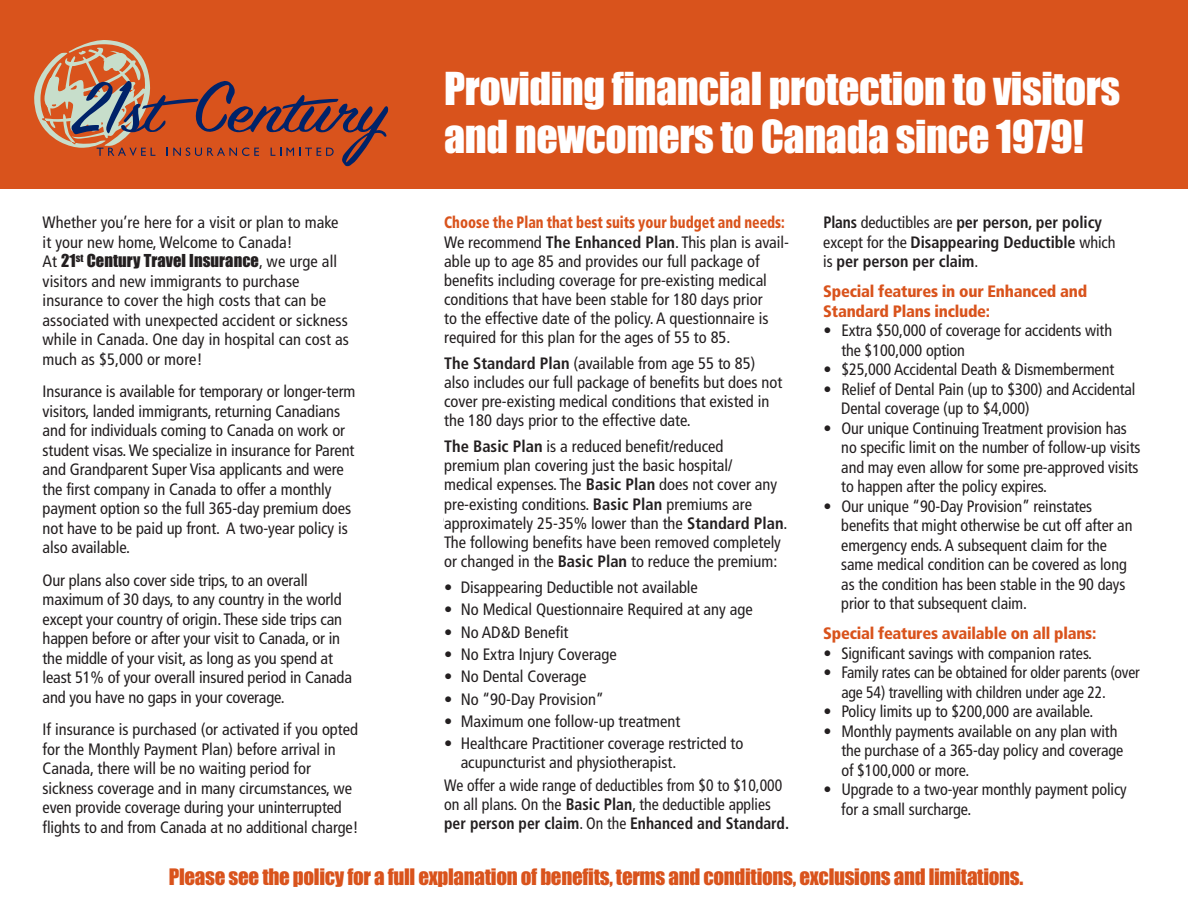
<style>
.page{position:relative;width:1188px;height:918px;background:#fff}
.page>*{position:absolute;margin:0;border:0;box-sizing:border-box;transform-origin:0 0}
.t1{font:42px/48px "Impact";letter-spacing:-.01em;color:#fff}
.t2{font:21px "Impact";letter-spacing:-.015em;color:#d9531c}
.t3{font:condensed 16.5px/19.5px "Frutiger";letter-spacing:-.005em;color:#231f20}
.t4{font:condensed 16.5px/19px "Frutiger";letter-spacing:-.005em;color:#231f20;scale:.95 1}
.t5{font:condensed 16.5px/19.5px "Frutiger";letter-spacing:-.005em;color:#231f20;scale:.94 1}
.t6{font:700 condensed 16.5px/19.5px "Frutiger";letter-spacing:-.005em;color:#231f20;scale:.94 1}
.t7{font:900 condensed 16.5px/19.5px "Frutiger";letter-spacing:-.015em;color:#d9531c}
.t8{font:900 condensed 16.5px "Frutiger";letter-spacing:-.015em;color:#d9531c;scale:.85 1}
.t9{font:16.5px "Impact";letter-spacing:.005em;color:#231f20}
.s1{font-family:"Frutiger";font-stretch:condensed}
.s2{font-weight:700}
.s3{font-weight:400}
</style>
<div class="page">
<div style="left:0;top:0;width:1188px;height:189px;background:#d9531c"></div>
<svg style="left:34px;top:40px;width:354px;height:126px"></svg>
<h1 class="t1" style="left:444px;top:63px;width:678px">Providing financial protection to visitors and newcomers to Canada since 1979!</h1>
<p class="t3" style="left:43px;top:213px;width:298px">Whether you’re here for a visit or plan to make it your new home, Welcome to Canada!</p>
<p class="t9" style="left:43px;top:248px;width:296px"><span class="s1">At</span> 21<sup>st</sup> Century Travel Insurance<span class="s1">, we urge all</span></p>
<p class="t3" style="left:43px;top:272px;width:308px">visitors and new immigrants to purchase insurance to cover the high costs that can be associated with unexpected accident or sickness while in Canada. One day in hospital can cost as much as $5,000 or more!</p>
<p class="t3" style="left:43px;top:382px;width:314px">Insurance is available for temporary or longer-term visitors, landed immigrants, returning Canadians and for individuals coming to Canada on work or student visas. We specialize in insurance for Parent and Grandparent Super Visa applicants and were the first company in Canada to offer a monthly payment option so the full 365-day premium does not have to be paid up front. A two-year policy is also available.</p>
<p class="t3" style="left:43px;top:570px;width:311px">Our plans also cover side trips, to an overall maximum of 30 days, to any country in the world except your country of origin. These side trips can happen before or after your visit to Canada, or in the middle of your visit, as long as you spend at least 51% of your overall insured period in Canada and you have no gaps in your coverage.</p>
<p class="t3" style="left:43px;top:720px;width:317px">If insurance is purchased (or activated if you opted for the Monthly Payment Plan) before arrival in Canada, there will be no waiting period for sickness coverage and in many circumstances, we even provide coverage during your uninterrupted flights to and from Canada at no additional charge!</p>
<p class="t2" style="left:169px;top:861px;width:856px">Please see the policy for a full explanation of benefits, terms and conditions, exclusions and limitations.</p>
<p class="t8" style="left:444px;top:213px;width:402px">Choose the Plan that best suits your budget and needs:</p>
<p class="t3" style="left:544px;top:233px;width:235px">the <span class="s2">Enhanced Plan</span>. This plan is avail-</p>
<p class="t3" style="left:517px;top:252px;width:236px">ge 85 and provides our full package of</p>
<p class="t3" style="left:479px;top:272px;width:5px">i</p>
<p class="t3" style="left:534px;top:272px;width:228px">ing coverage for pre-existing medical</p>
<p class="t3" style="left:540px;top:291px;width:233px">have been stable for 180 days prior to</p>
<p class="t3" style="left:449px;top:311px;width:297px">he eff ctive date of coverage. A questionnaire is</p>
<p class="t3" style="left:444px;top:330px;width:280px">required for this plan for the ages of 55 to 85.</p>
<p class="t3" style="left:444px;top:357px;width:339px"><span class="s2">The Standard Plan</span> (available from age 55 to 85) also includes our full package of benefits but does not cover pre-existing medical conditions that existed in the 180 days prior to the effective.</p>
<p class="t3" style="left:443px;top:443px;width:333px;line-height:21.3px">The <span class="s2">Basic Plan</span>is a reduced benefit/reduced-premium plan covering just the basic hospital/medical expenses.<br><span class="s2">The Basic Plan</span>does not cover any pre-existing conditions. The premium is approximately 25% lower than the <span class="s2">Standard Plan</span>. The following benefits have been removed completely or changed in the Basic Plan to reduce the premium:</p>
<p class="t3" style="left:462px;top:599px;width:231px">Disappearing D ductible not ava lable</p>
<p class="t3" style="left:444px;top:638px;width:124px">• No AD&amp;D Benefit</p>
<p class="t3" style="left:444px;top:658px;width:171px">• No Extra Injury Coverage</p>
<p class="t3" style="left:444px;top:697px;width:159px">• No “90-Day Provision”</p>
<p class="t3" style="left:444px;top:716px;width:232px">• Maximum one follow-up treatment</p>
<p class="t3" style="left:565px;top:736px;width:172px">tioner coverage restricted to</p>
<p class="t3" style="left:462px;top:755px;width:210px">acupuncturist and physiotherapist.</p>
<p class="t5" style="left:444px;top:782px;width:367px">We offer a wide range of deductibles from $0 to $10,000 on all plans. <span class="s2">On the Basic Plan</span>, the deductible applies <span class="s2">per person per claim</span>. On the <span class="s2">Enhanced and Standard</span></p>
<p class="t6" style="left:823px;top:213px;width:312px">Plans <span class="s3">deductibles are</span> per person, per policy <span class="s3">except for the</span> Disappearing Deductible <span class="s3">which is</span> per person per claim<span class="s3">.</span></p>
<p class="t7" style="left:823px;top:282px;width:265px">Special features in our Enhanced and<br>Standard Plans include:</p>
<p class="t3" style="left:841px;top:321px;width:272px;text-indent:-18px">• Extra $50,000 of coverage for accidents with the $100,000 option</p>
<p class="t3" style="left:823px;top:360px;width:292px">• $25,000 Accidental Death &amp; Dismemberment</p>
<p class="t3" style="left:841px;top:380px;width:296px;text-indent:-18px">• Relief of Dental Pain (up to $300) and Accidental<br>Dental coverage (up to $4,000)</p>
<p class="t3" style="left:841px;top:419px;width:301px;text-indent:-18px">• Our unique Continuing Treatment provision has no specific limit on the number of follow-up visits and may even allow for some pre-approved visits to happen after the policy expires.</p>
<p class="t3" style="left:841px;top:497px;width:293px;text-indent:-18px">• Our unique “90-Day Provision” reinstates benefits that might otherwise be cut off after an emergency ends. A subsequent claim for the same medical condition can be covered as long as the condition has been stable in the 90 days prior to that subsequent claim.</p>
<p class="t7" style="left:823px;top:624px;width:275px">Special features available on all plans:</p>
<p class="t3" style="left:823px;top:644px;width:270px">• Significant savings with companion rates.</p>
<p class="t3" style="left:841px;top:663px;width:300px;text-indent:-18px">• Family rates can be obtained for older parents (over age 54) travelling with children under age 22.</p>
<p class="t3" style="left:823px;top:702px;width:271px">• Policy limits up to $200,000 are available.</p>
<p class="t3" style="left:841px;top:722px;width:284px;text-indent:-18px">• Monthly payments available on any plan with the purchase of a 365-day policy and coverage of $100,000 or more.</p>
<p class="t3" style="left:841px;top:780px;width:287px;text-indent:-18px">• Upgrade to a two-year monthly payment policy for a small surcharge.</p>
<p class="t3" style="left:444px;top:232px;width:346px;line-height:19px">We recommend <span class="s2">The Enhanced Plan</span>. This plan is avail&shy;able up to age 85 and provides our full package of benefits including coverage for pre-existing medical conditions that have been stable for 180 days prior<br>to the effective date of the policy. A questionnaire is required for this plan for the ages of 55 to 85.</p>
<p class="t3" style="left:444px;top:354px;width:340px;line-height:19px"><span class="s2">The Standard Plan</span> (available from age 55 to 85) also includes our full package of benefits but does not cover pre-existing medical conditions that existed in the 180 days prior to the effective date.</p>
<p class="t3" style="left:444px;top:437px;width:345px;line-height:19px"><span class="s2">The Basic Plan</span> is a reduced benefit/reduced<br>premium plan covering just the basic hospital/<br>medical expenses. The <span class="s2">Basic Plan</span> does not cover any pre-existing conditions. <span class="s2">Basic Plan</span> premiums are approximately 25-35% lower than the <span class="s2">Standard Plan</span>.<br>The following benefits have been removed completely or changed in the <span class="s2">Basic Plan</span> to reduce the premium:</p>
<p class="t3" style="left:444px;top:578px;width:255px">• Disappearing Deductible not available</p>
<p class="t3" style="left:444px;top:600px;width:310px">• No Medical Questionnaire Required at any age</p>
<p class="t3" style="left:444px;top:622px;width:126px">• No AD&amp;D Benefit</p>
<p class="t3" style="left:444px;top:645px;width:174px">• No Extra Injury Coverage</p>
<p class="t3" style="left:444px;top:667px;width:144px">• No Dental Coverage</p>
<p class="t3" style="left:444px;top:689px;width:162px">• No “90-Day Provision”</p>
<p class="t3" style="left:444px;top:712px;width:238px">• Maximum one follow-up treatment</p>
<p class="t3" style="left:461px;top:734px;width:284px;line-height:19px;text-indent:-16px">• Healthcare Practitioner coverage restricted to acupuncturist and physiotherapist.</p>
<p class="t4" style="left:444px;top:776px;width:365px">We offer a wide range of deductibles from $0 to $10,000 on all plans. On the <span class="s2">Basic Plan</span>, the deductible applies <span class="s2">per person per claim</span>. On the <span class="s2">Enhanced and Standard.</span></p>
</div>
